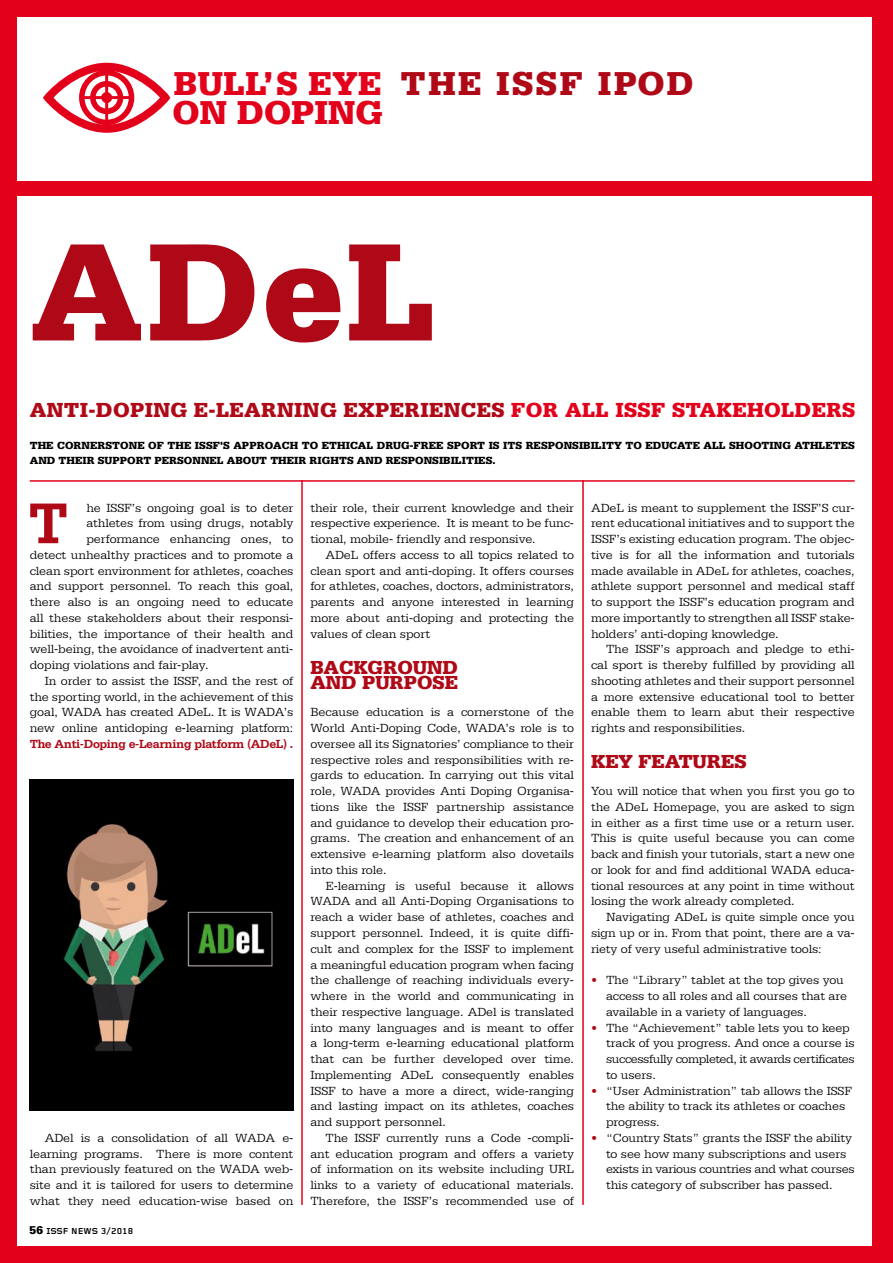
<style>
.page{position:relative;width:893px;height:1263px;background:#e2001a}
.page>*{position:absolute;margin:0;border:0;box-sizing:border-box;transform-origin:0 0}
.t1{font:900 146.7px "Serifa";color:#af0917}
.t2{font:700 60.6px "Serifa";color:#af0917}
.t3{font:900 34.95px/29.7px "Serifa";color:#e2001a}
.t4{font:900 34.95px "Serifa";letter-spacing:.07em;color:#af0917}
.t5{font:900 21.45px "Serifa";letter-spacing:.015em;color:#af0917}
.t6{font:900 21.45px "Serifa";letter-spacing:.015em;color:#e2001a}
.t7{font:900 19.95px/15.8px "Serifa";letter-spacing:-.005em;color:#af0917}
.t8{font:12.45px/15.8px "Serifa ISSF";letter-spacing:-.005em;color:#000;text-align:justify}
.t9{font:700 12.45px "Serifa";letter-spacing:-.03em;color:#af0917}
.t10{font:900 10.95px "Serifa";letter-spacing:.005em;color:#000}
.t11{font:700 9px "Foundry Gridnik";color:#000}
.s1{color:#af0917}
.s2{font-family:"Serifa";font-weight:900;font-size:12px}
</style>
<div class="page">
<div style="left:17px;top:197px;width:855px;height:1049px;background:#fff"></div>
<div style="left:17px;top:17px;width:855px;height:164px;background:#fff"></div>
<svg style="left:79px;top:72px;width:55px;height:52px"></svg>
<div style="left:44px;top:63px;width:125px;height:70px;border:8px solid #e2001a;border-radius:50%"></div>
<hr style="left:582px;top:480px;width:2px;height:725px;background:#e2001a">
<hr style="left:301px;top:480px;width:2px;height:725px;background:#e2001a">
<hr style="left:30px;top:480px;width:825px;height:2px;background:#e2001a">
<img style="left:30px;top:779px;width:263px;height:331px">
<h3 class="t3" style="left:173px;top:68px;width:212px">BULL’S EYE<br>ON DOPING</h3>
<h3 class="t4" style="left:401px;top:63px;width:294px">THE ISSF IPOD</h3>
<h1 class="t1" style="left:30px;top:206px;width:408px">ADEL</h1>
<h3 class="t5" style="left:30px;top:397px;width:16px">ANTI</h3>
<h3 class="t5" style="left:88px;top:397px;width:41px">-DOPING</h3>
<h3 class="t5" style="left:194px;top:397px;width:99px">E-LEARNING</h3>
<h3 class="t5" style="left:343px;top:397px;width:92px">EXPERIEN</h3>
<h3 class="t6" style="left:461px;top:397px;width:288px"><span class="s1">CES</span> FOR ALL ISSF STAKEHOLDE</h3>
<h3 class="t6" style="left:826px;top:397px;width:29px">RS</h3>
<p class="t10" style="left:30px;top:439px;width:85px">THE CORNERSTONE</p>
<p class="t10" style="left:148px;top:439px;width:29px">OF THE</p>
<p class="t10" style="left:195px;top:439px;width:135px">ISSF’S APPROACH TO ETHI</p>
<p class="t10" style="left:350px;top:439px;width:106px">CAL DRUG-FREE SPO</p>
<p class="t10" style="left:470px;top:439px;width:41px">RTIS ITS</p>
<p class="t10" style="left:526px;top:439px;width:16px">RESPONSIBILITY</p>
<p class="t10" style="left:625px;top:439px;width:29px">TO EDU</p>
<p class="t10" style="left:669px;top:439px;width:69px">CATE ALL SHOOTING</p>
<p class="t10" style="left:794px;top:439px;width:17px">ATHLETES</p>
<p class="t10" style="left:30px;top:454px;width:37px">AND THEI</p>
<p class="t10" style="left:87px;top:454px;width:20px">R SUPPO</p>
<p class="t10" style="left:136px;top:454px;width:50px">RT PERSONNEL</p>
<p class="t10" style="left:227px;top:454px;width:18px">ABOUT</p>
<p class="t10" style="left:270px;top:454px;width:8px">THEI</p>
<p class="t10" style="left:299px;top:454px;width:28px">R RIGHTS</p>
<p class="t10" style="left:357px;top:454px;width:45px">AND RESPONSIBILITIES</p>
<p class="t10" style="left:492px;top:454px;width:5px">.</p>
<h2 class="t2" style="left:28px;top:488px;width:42px">T</h2>
<p class="t8" style="left:86px;top:500px;width:209px">he ISSF’s ongoing goal is to deter</p>
<p class="t8" style="left:86px;top:515px;width:209px">athletes from using drugs, notably</p>
<p class="t8" style="left:86px;top:531px;width:209px">performance enhancing ones, to</p>
<p class="t8" style="left:30px;top:547px;width:265px">detect unhealthy practices and to promote a</p>
<p class="t8" style="left:30px;top:563px;width:265px">clean sport environment for athletes, coaches</p>
<p class="t8" style="left:30px;top:578px;width:265px">and support personnel. To reach this goal,</p>
<p class="t8" style="left:30px;top:594px;width:265px">there also is an ongoing need to educate</p>
<p class="t8" style="left:30px;top:610px;width:265px">all these stakeholders about their responsi-</p>
<p class="t8" style="left:30px;top:626px;width:265px">bilities, the importance of their health and</p>
<p class="t8" style="left:30px;top:641px;width:265px">well-being, the avoidance of inadvertent anti-</p>
<p class="t8" style="left:30px;top:657px;width:180px">doping violations and fair-play.</p>
<p class="t8" style="left:45px;top:673px;width:250px">In order to assist the ISSF, and the rest of</p>
<p class="t8" style="left:30px;top:689px;width:265px">the sporting world, in the achievement of this</p>
<p class="t8" style="left:30px;top:704px;width:265px">goal, WADA has created ADeL. It is WADA’s</p>
<p class="t8" style="left:30px;top:720px;width:265px">new online antidoping e-learning platform:</p>
<p class="t9" style="left:30px;top:736px;width:265px">The Anti-Doping e-Learning platform (ADeL) .</p>
<p class="t8" style="left:30px;top:1130px;width:265px;text-indent:15px">ADel is a consolidation of all WADA e&shy;learning programs. There is more content than previously featured on the WADA web&shy;site and it is tailored for users to determine what they need education-wise based on</p>
<p class="t11" style="left:30px;top:1225px;width:23px"><span class="s2">56</span> ISS</p>
<p class="t11" style="left:63px;top:1225px;width:16px">F NEWS</p>
<p class="t11" style="left:101px;top:1225px;width:34px">3/2018</p>
<p class="t8" style="left:310px;top:500px;width:265px">their role, their current knowledge and their respective experience. It is meant to be func&shy;tional, mobile- friendly and responsive.</p>
<p class="t8" style="left:310px;top:547px;width:265px;text-indent:15px">ADeL offers access to all topics related to clean sport and anti-doping. It offers courses for athletes, coaches, doctors, administrators, parents and anyone interested in learning more about anti-doping and protecting the values of clean sport</p>
<h3 class="t7" style="left:310px;top:659px;width:108px">BACKGROUND<br>AND PURPOSE</h3>
<p class="t8" style="left:310px;top:704px;width:265px">Because education is a cornerstone of the World Anti-Doping Code, WADA’s role is to oversee all its Signatories’ compliance to their respective roles and responsibilities with re&shy;gards to education. In carrying out this vital role, WADA provides Anti Doping Organisa&shy;tions like the ISSF partnership assistance and guidance to develop their education pro&shy;grams. The creation and enhancement of an extensive e-learning platform also dovetails into this role.</p>
<p class="t8" style="left:310px;top:878px;width:265px;text-indent:15px">E-learning is useful because it allows WADA and all Anti-Doping Organisations to reach a wider base of athletes, coaches and support personnel. Indeed, it is quite diffi&shy;cult and complex for the ISSF to implement a meaningful education program when facing the challenge of reaching individuals every&shy;where in the world and communicating in their respective language. ADel is translated into many languages and is meant to offer a long-term e-learning educational platform that can be further developed over time.<br>Implementing ADeL consequently enables ISSF to have a more a direct, wide-ranging and lasting impact on its athletes, coaches and support personnel.</p>
<p class="t8" style="left:310px;top:1130px;width:265px;text-indent:15px">The ISSF currently runs a Code -compli&shy;ant education program and offers a variety of information on its website including URL links to a variety of educational materials.<br>Therefore, the ISSF’s recommended use of</p>
<p class="t8" style="left:591px;top:500px;width:265px">ADeL is meant to supplement the ISSF’S cur&shy;rent educational initiatives and to support the ISSF’s existing education program. The objec&shy;tive is for all the information and tutorials made available in ADeL for athletes, coaches, athlete support personnel and medical staff to support the ISSF’s education program and more importantly to strengthen all ISSF stake&shy;holders’ anti-doping knowledge.</p>
<p class="t8" style="left:591px;top:641px;width:265px;text-indent:15px">The ISSF’s approach and pledge to ethi&shy;cal sport is thereby fulfilled by providing all shooting athletes and their support personnel a more extensive educational tool to better enable them to learn abut their respective rights and responsibilities.</p>
<h3 class="t7" style="left:591px;top:753px;width:15px">KEY</h3>
<h3 class="t7" style="left:638px;top:753px;width:97px">FEATURES</h3>
<p class="t8" style="left:591px;top:783px;width:265px">You will notice that when you first you go to the ADeL Homepage, you are asked to sign in either as a first time use or a return user.<br>This is quite useful because you can come back and finish your tutorials, start a new one or look for and find additional WADA educa&shy;tional resources at any point in time without losing the work already completed.</p>
<p class="t8" style="left:591px;top:909px;width:265px;text-indent:15px">Navigating ADeL is quite simple once you sign up or in. From that point, there are a va&shy;riety of very useful administrative tools:</p>
<p class="t8" style="left:606px;top:972px;width:242px;text-align:left;text-indent:-15px"><span class="s1">•</span> The “Library” tablet at the top gives you access to all roles and all courses that are available in a variety of languages.</p>
<p class="t8" style="left:606px;top:1019px;width:250px;text-align:left;text-indent:-15px"><span class="s1">•</span> The “Achievement” table lets you to keep track of you progress. And once a course is successfully completed, it awards certificates to users.</p>
<p class="t8" style="left:606px;top:1082px;width:248px;text-align:left;text-indent:-15px"><span class="s1">•</span> “User Administration” tab allows the ISSF the ability to track its athletes or coaches progress.</p>
<p class="t8" style="left:606px;top:1130px;width:250px;text-align:left;text-indent:-15px"><span class="s1">•</span> “Country Stats” grants the ISSF the ability to see how many subscriptions and users exists in various countries and what courses this category of subscriber has passed.</p>
</div>
